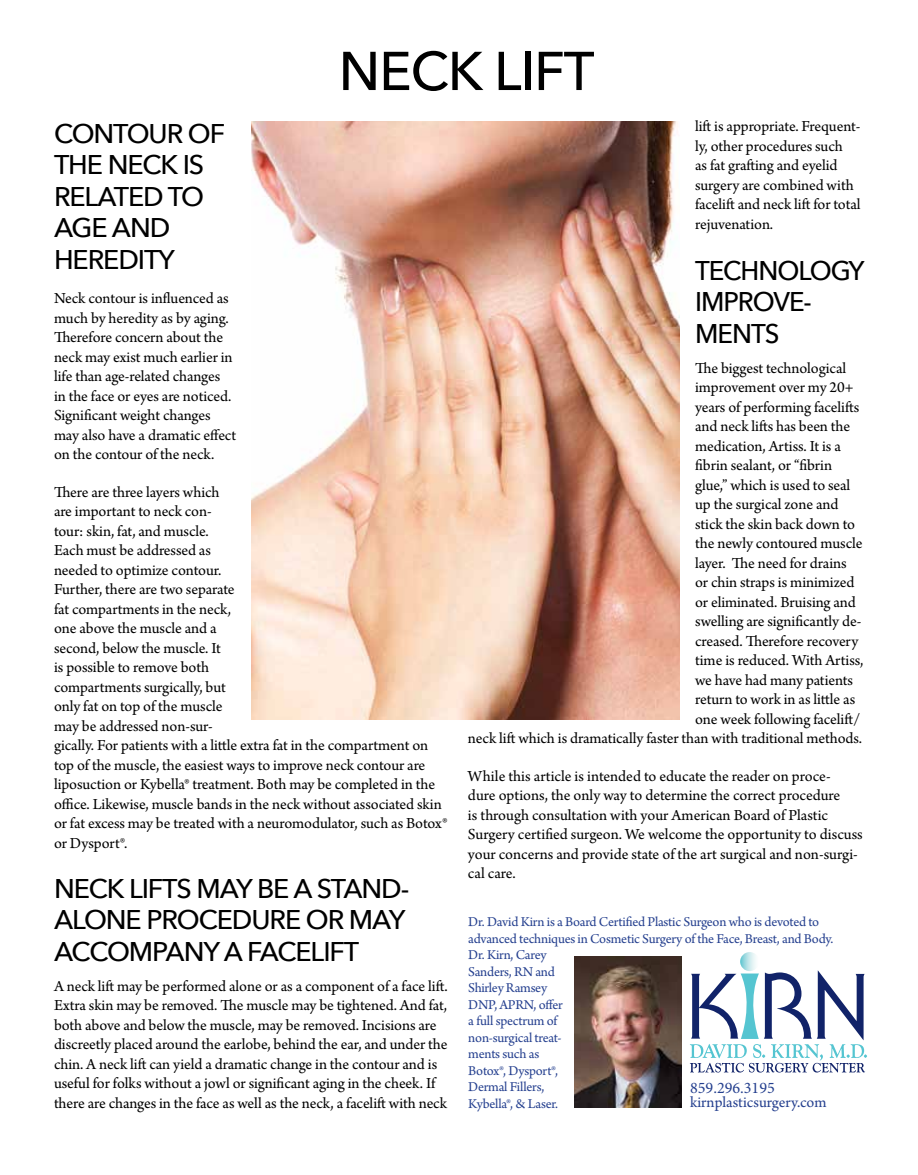
<style>
.page{position:relative;width:918px;height:1175px;background:#fff}
.page>*{position:absolute;margin:0;border:0;box-sizing:border-box;transform-origin:0 0}
.t1{font:500 54px "Avenir Next";letter-spacing:-.02em;color:#000}
.t2{font:500 27px/31.5px "Avenir Next";letter-spacing:-.04em;color:#000}
.t3{font:500 27px/31.5px "Avenir Next";letter-spacing:-.04em;color:#000;scale:.96 1}
.t4{font:16.2px/19.5px "Arno Pro";letter-spacing:-.005em;color:#000}
.t5{font:16.2px "Arno Pro";color:#25408f}
.t6{font:16.2px "Minion Pro";color:#25408f}
.t7{font:14.25px/16.5px "Arno Pro";letter-spacing:-.015em;color:#25408f}
</style>
<div class="page">
<img style="left:251px;top:122px;width:429px;height:597px">
<img style="left:575px;top:956px;width:107px;height:151px">
<svg style="left:690px;top:970px;width:177px;height:102px"></svg>
<svg style="left:740px;top:952px;width:19px;height:19px"></svg>
<h1 class="t1" style="left:339px;top:39px;width:257px">NECK LIFT</h1>
<h2 class="t2" style="left:54px;top:117px;width:173px">CONTOUR OF<br>THE NECK IS<br>RELATED TO<br>AGE AND<br>HEREDITY</h2>
<p class="t4" style="left:54px;top:289px;width:184px">Neck contour is influenced as much by heredity as by aging.<br>Therefore concern about the neck may exist much earlier in life than age-related changes<br>in the face or eyes are noticed.<br>Significant weight changes may also have a dramatic effect on the contour of the neck.</p>
<p class="t4" style="left:54px;top:483px;width:395px">There are three layers which<br>are important to neck con-<br>tour: skin, fat, and muscle.<br>Each must be addressed as<br>needed to optimize contour.<br>Further, there are two separate<br>fat compartments in the neck,<br>one above the muscle and a<br>second, below the muscle. It<br>is possible to remove both<br>compartments surgically, but<br>only fat on top of the muscle<br>may be addressed non-sur-<br>gically. For patients with a little extra fat in the compartment on top of the muscle, the easiest ways to improve neck contour are liposuction or Kybella® treatment. Both may be completed in the office. Likewise, muscle bands in the neck without associated skin or fat excess may be treated with a neuromodulator, such as Botox® or Dysport®.</p>
<h2 class="t2" style="left:54px;top:872px;width:357px">NECK LIFTS MAY BE A STAND-<br>ALONE PROCEDURE OR MAY<br>ACCOMPANY A FACELIFT</h2>
<p class="t4" style="left:54px;top:976px;width:395px">A neck lift may be performed alone or as a component of a face lift.<br>Extra skin may be removed. The muscle may be tightened. And fat, both above and below the muscle, may be removed. Incisions are discreetly placed around the earlobe, behind the ear, and under the chin. A neck lift can yield a dramatic change in the contour and is useful for folks without a jowl or significant aging in the cheek. If there are changes in the face as well as the neck, a facelift with neck</p>
<p class="t4" style="left:695px;top:117px;width:167px">lift is appropriate. Frequent&shy;ly, other procedures such<br>as fat grafting and eyelid surgery are combined with facelift and neck lift for total rejuvenation.</p>
<h2 class="t3" style="left:695px;top:254px;width:178px">TECHNOLOGY<br>IMPROVE-<br>MENTS</h2>
<p class="t4" style="left:695px;top:359px;width:153px">The biggest technological</p>
<p class="t4" style="left:695px;top:378px;width:160px">improvement over my 20+</p>
<p class="t4" style="left:695px;top:398px;width:166px">years of performing facelifts</p>
<p class="t4" style="left:695px;top:417px;width:157px">and neck lifts has been the</p>
<p class="t4" style="left:695px;top:437px;width:147px">medication, Artiss. It is a</p>
<p class="t4" style="left:695px;top:456px;width:138px">fibrin sealant, or “fibrin</p>
<p class="t4" style="left:695px;top:476px;width:157px">glue,” which is used to seal</p>
<p class="t4" style="left:695px;top:495px;width:145px">up the surgical zone and</p>
<p class="t4" style="left:695px;top:515px;width:162px">stick the skin back down to</p>
<p class="t4" style="left:695px;top:534px;width:169px">the newly contoured muscle</p>
<p class="t4" style="left:695px;top:554px;width:153px">layer. The need for drains</p>
<p class="t4" style="left:695px;top:573px;width:161px">or chin straps is minimized</p>
<p class="t4" style="left:695px;top:593px;width:162px">or eliminated. Bruising and</p>
<p class="t4" style="left:695px;top:612px;width:168px">swelling are significantly de-</p>
<p class="t4" style="left:695px;top:632px;width:165px">creased. Therefore recovery</p>
<p class="t4" style="left:695px;top:651px;width:170px">time is reduced. With Artiss,</p>
<p class="t4" style="left:695px;top:671px;width:160px">we have had many patients</p>
<p class="t4" style="left:695px;top:690px;width:162px">return to work in as little as</p>
<p class="t4" style="left:695px;top:710px;width:167px">one week following facelift/</p>
<p class="t4" style="left:468px;top:729px;width:396px">neck lift which is dramatically faster than with traditional methods.</p>
<p class="t4" style="left:468px;top:767px;width:396px">While this article is intended to educate the reader on proce-<br>dure options, the only way to determine the correct procedure<br>is through consultation with your American Board of Plastic Surgery certified surgeon. We welcome the opportunity to discuss your concerns and provide state of the art surgical and non-surgi&shy;cal care.</p>
<p class="t7" style="left:468px;top:914px;width:367px">Dr. David Kirn is a Board Certified Plastic Surgeon who is devoted to advanced techniques in Cosmetic Surgery of the Face, Breast, and Body.<br>Dr. Kirn, Carey<br>Sanders, RN and<br>Shirley Ramsey<br>DNP, APRN, offer<br>a full spectrum of<br>non-surgical treat-<br>ments such as<br>Botox®, Dysport®,<br>Dermal Fillers,<br>Kybella®, &amp; Laser.</p>
<p class="t6" style="left:690px;top:1077px;width:86px">859.296.3195</p>
<p class="t5" style="left:690px;top:1092px;width:138px">kirnplasticsurgery.com</p>
</div>
